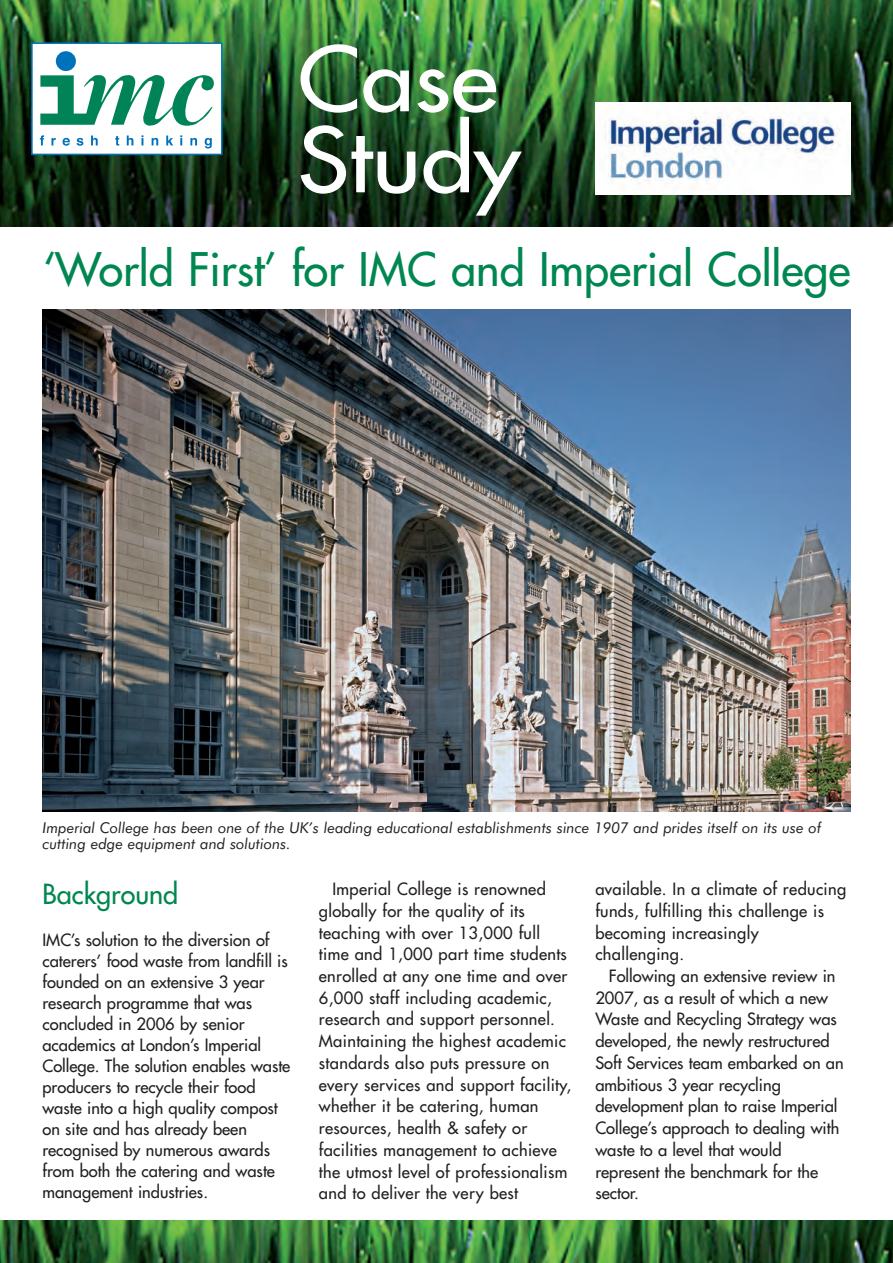
<style>
.page{position:relative;width:893px;height:1263px;background:#fff}
.page>*{position:absolute;margin:0;border:0;box-sizing:border-box;transform-origin:0 0}
.t1{font:87px/81px "Futura";color:#fff;scale:1.1 1}
.t2{font:45px "Futura";color:#008751}
.t3{font:27px "Futura";color:#008751}
.t4{font:16.5px/21px "Futura";color:#231f20}
.t5{font:16.5px/21.8px "Futura";letter-spacing:.02em;color:#231f20}
.t6{font:italic 15px/16.5px "Futura BT";color:#231f20}
</style>
<div class="page">
<img style="left:0;top:0;width:893px;height:1263px">
<h1 class="t1" style="left:298px;top:45px;width:204px">Case<br>Study</h1>
<h2 class="t2" style="left:43px;top:247px;width:809px">‘World First’ for IMC and Imperial College</h2>
<p class="t6" style="left:42px;top:820px;width:780px">Imperial College has been one of the UK’s leading educational establishments since 1907 and prides itself on its use of cutting edge equipment and solutions.</p>
<h3 class="t3" style="left:42px;top:881px;width:137px">Background</h3>
<p class="t4" style="left:42px;top:930px;width:249px">IMC’s solution to the diversion of caterers’ food waste from landfill is founded on an extensive 3 year research programme that was concluded in 2006 by senior academics at London’s Imperial<br>College. The solution enables waste producers to recycle their food waste into a high quality compost on site and has already been recognised by numerous awards from both the catering and waste management industries.</p>
<p class="t5" style="left:319px;top:879px;width:254px;text-indent:14px">Imperial College is renowned globally for the quality of its teaching with over 13,000 full time and 1,000 part time students enrolled at any one time and over<br>6,000 staff including academic, research and support personnel.<br>Maintaining the highest academic standards also puts pressure on every services and support facility, whether it be catering, human resources, health &amp; safety or facilities management to achieve the utmost level of professionalism and to deliver the very best</p>
<p class="t5" style="left:595px;top:879px;width:252px">available. In a climate of reducing funds, fulfilling this challenge is becoming increasingly challenging.</p>
<p class="t4" style="left:595px;top:966px;width:250px;line-height:21.8px;text-indent:13px">Following an extensive review in<br>2007, as a result of which a new<br>Waste and Recycling Strategy was developed, the newly restructured<br>Soft Services team embarked on an ambitious 3 year recycling development plan to raise Imperial<br>College’s approach to dealing with waste to a level that would represent the benchmark for the sector.</p>
</div>
